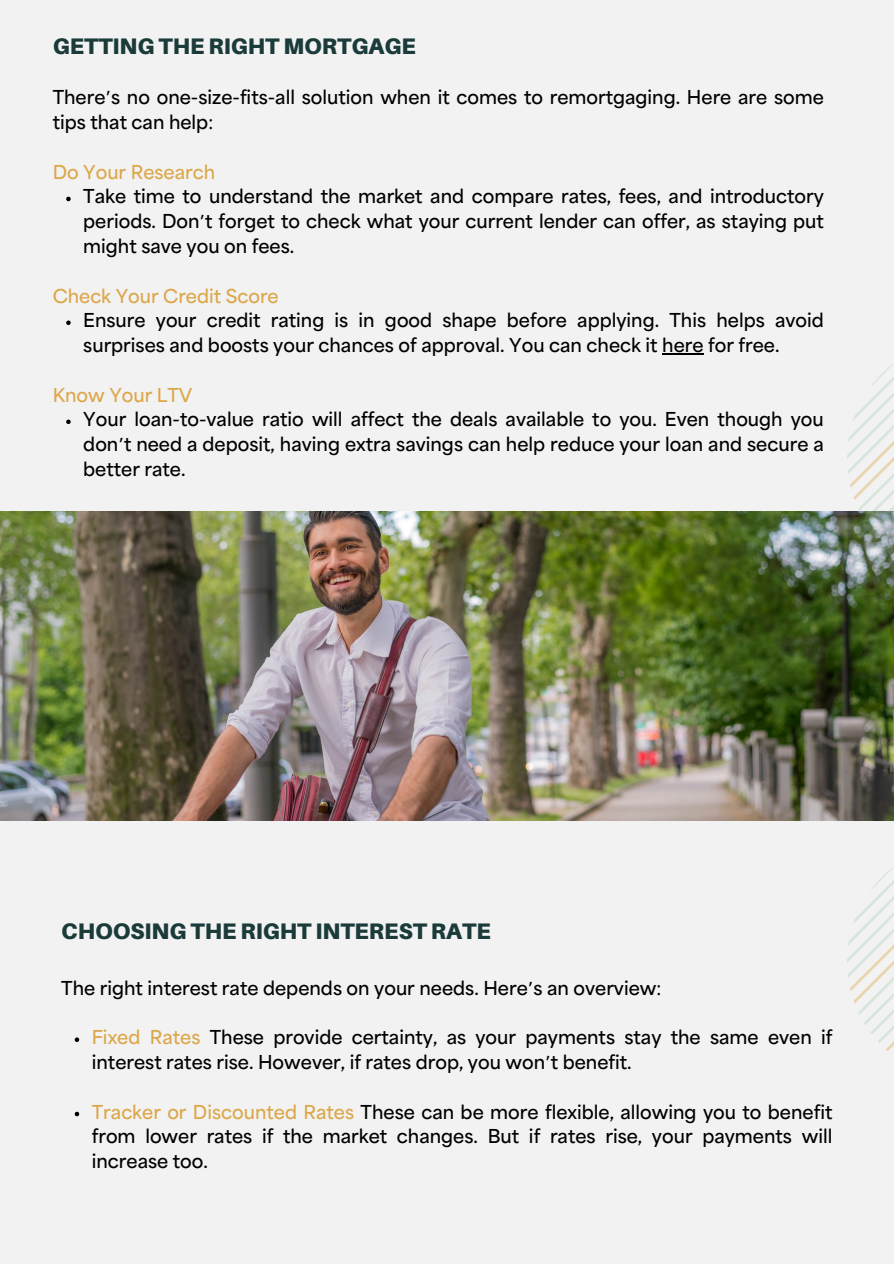
<style>
.page{position:relative;width:894px;height:1264px;background:#fff}
.page>*{position:absolute;margin:0;border:0;box-sizing:border-box;transform-origin:0 0}
.t1{font:900 22.5px "Aileron";color:#1a3b3a}
.t2{font:700 18px/24.8px "Area Normal Trial";color:#000}
.t3{font:700 18px "Area Normal Trial";color:#dca749}
.s1{font-family:"Noto Sans Gurmukhi";font-weight:400}
.s2{font-family:"Noto Sans";font-weight:400}
.s3{color:#dca749}
</style>
<div class="page">
<div style="left:0;top:0;width:893px;height:1263px;background:#f2f2f2"></div>
<svg style="left:847px;top:868px;width:46px;height:183px"></svg>
<svg style="left:847px;top:364px;width:46px;height:147px"></svg>
<img style="left:0;top:511px;width:893px;height:309px">
<svg style="left:66px;top:197px;width:5px;height:4px"></svg>
<svg style="left:66px;top:320px;width:5px;height:5px"></svg>
<hr style="left:662px;top:353px;width:41px;height:1px;background:#000">
<svg style="left:66px;top:419px;width:5px;height:5px"></svg>
<svg style="left:75px;top:1037px;width:4px;height:4px"></svg>
<svg style="left:75px;top:1111px;width:4px;height:5px"></svg>
<h2 class="t1" style="left:53px;top:32px;width:364px">GETTING THE RIGHT MORTGAGE</h2>
<h2 class="t2" style="left:53px;top:87px;width:772px">There<span class="s1">’</span>s no one-size-fits-all solution when it comes to remortgaging. Here are some tips that can help<span class="s2">:</span></h2>
<p class="t3" style="left:53px;top:164px;width:164px">Do Your Research</p>
<h2 class="t2" style="left:83px;top:186px;width:741px;text-align:justify">Take time to understand the market and compare rates, fees, and introductory periods. Don<span class="s1">’</span>t forget to check what your current lender can offer, as staying put might save you on fees.</h2>
<p class="t3" style="left:53px;top:288px;width:227px">Check Your Credit Score</p>
<h2 class="t2" style="left:83px;top:310px;width:742px">Ensure your credit rating is in good shape before applying. This helps avoid surprises and boosts your chances of approval. You can check it here for free.</h2>
<p class="t3" style="left:53px;top:387px;width:141px">Know Your LTV</p>
<p class="t2" style="left:83px;top:409px;width:742px;text-align:justify">Your loan-to-value ratio will affect the deals available to you. Even though you don<span class="s1">’</span>t need a deposit, having extra savings can help reduce your loan and secure a better rate.</p>
<p class="t1" style="left:61px;top:917px;width:431px">CHOOSING THE RIGHT INTEREST RATE</p>
<h1 class="t2" style="left:61px;top:977px;width:601px">The right interest rate depends on your needs. Here<span class="s1">’</span>s an overview<span class="s2">:</span></h1>
<h2 class="t2" style="left:92px;top:1026px;width:741px"><span class="s3">Fixed Rates</span> These provide certainty, as your payments stay the same even if interest rates rise. However, if rates drop, you won<span class="s1">’</span>t benefit.</h2>
<p class="t2" style="left:92px;top:1101px;width:741px;text-align:justify"><span class="s3">Tracker or Discounted Rates</span> These can be more flexible, allowing you to benefit from lower rates if the market changes. But if rates rise, your payments will increase too.</p>
</div>
